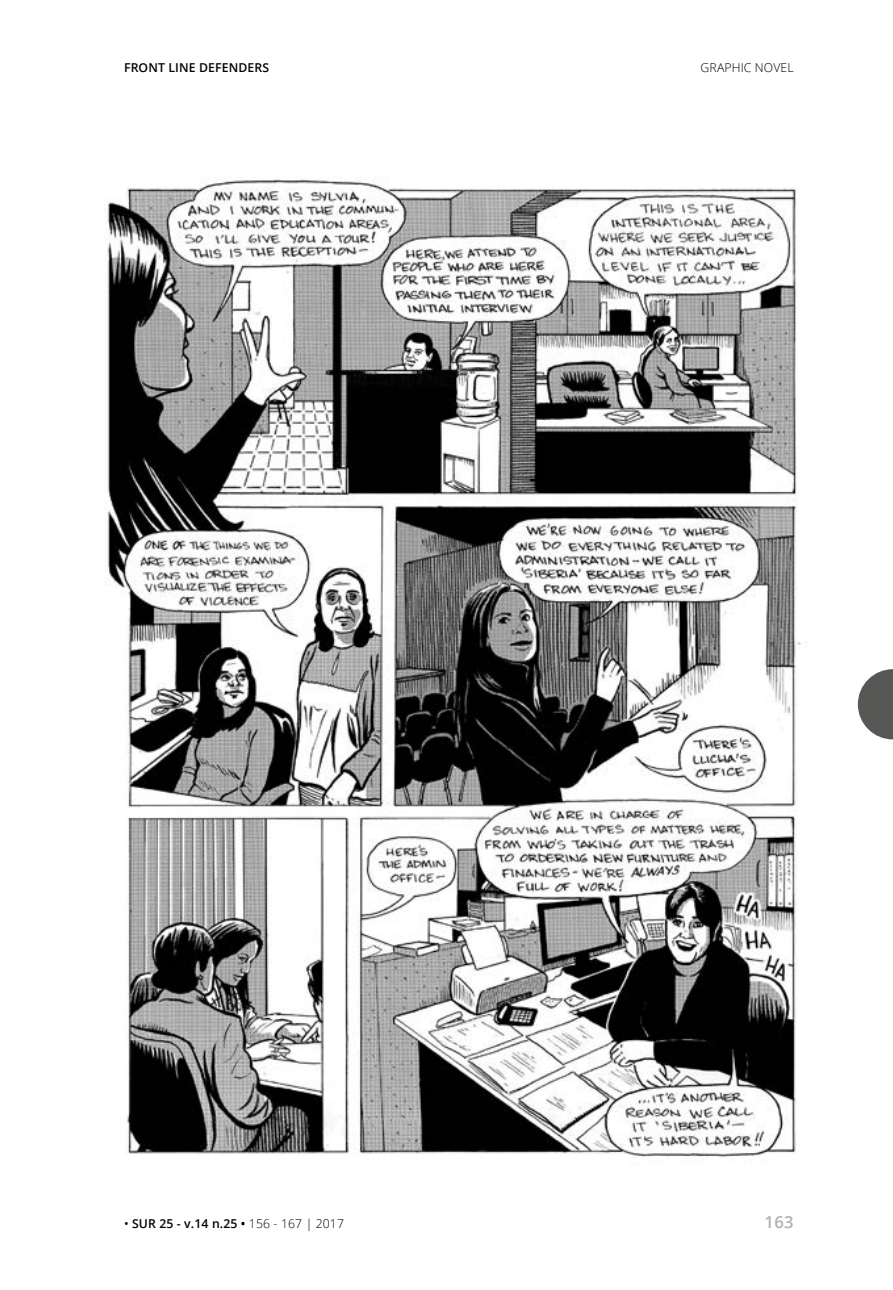
<style>
.page{position:relative;width:893px;height:1290px;background:#fff}
.page>*{position:absolute;margin:0;border:0;box-sizing:border-box;transform-origin:0 0}
.t1{font:600 16.62px "Open Sans";color:#b3b2b2}
.t2{font:600 12.25px "Open Sans";letter-spacing:.01em;color:#000}
.t3{font:300 12.25px "Open Sans";letter-spacing:.01em;color:#000}
.s1{font-weight:400}
.s2{font-weight:300}
</style>
<div class="page">
<img style="left:106px;top:179px;width:701px;height:979px">
<svg style="left:858px;top:669px;width:35px;height:70px"></svg>
<p class="t2" style="left:124px;top:59px;width:147px">FRONT LINE DEFENDERS</p>
<p class="t3" style="left:701px;top:59px;width:95px">GRAPHIC NOVEL</p>
<p class="t2" style="left:124px;top:1215px;width:222px"><span class="s1">•</span> SUR 25 - v.14 n.25 • <span class="s2">156 - 167 | 2017</span></p>
<h1 class="t1" style="left:765px;top:1210px;width:31px">163</h1>
</div>
